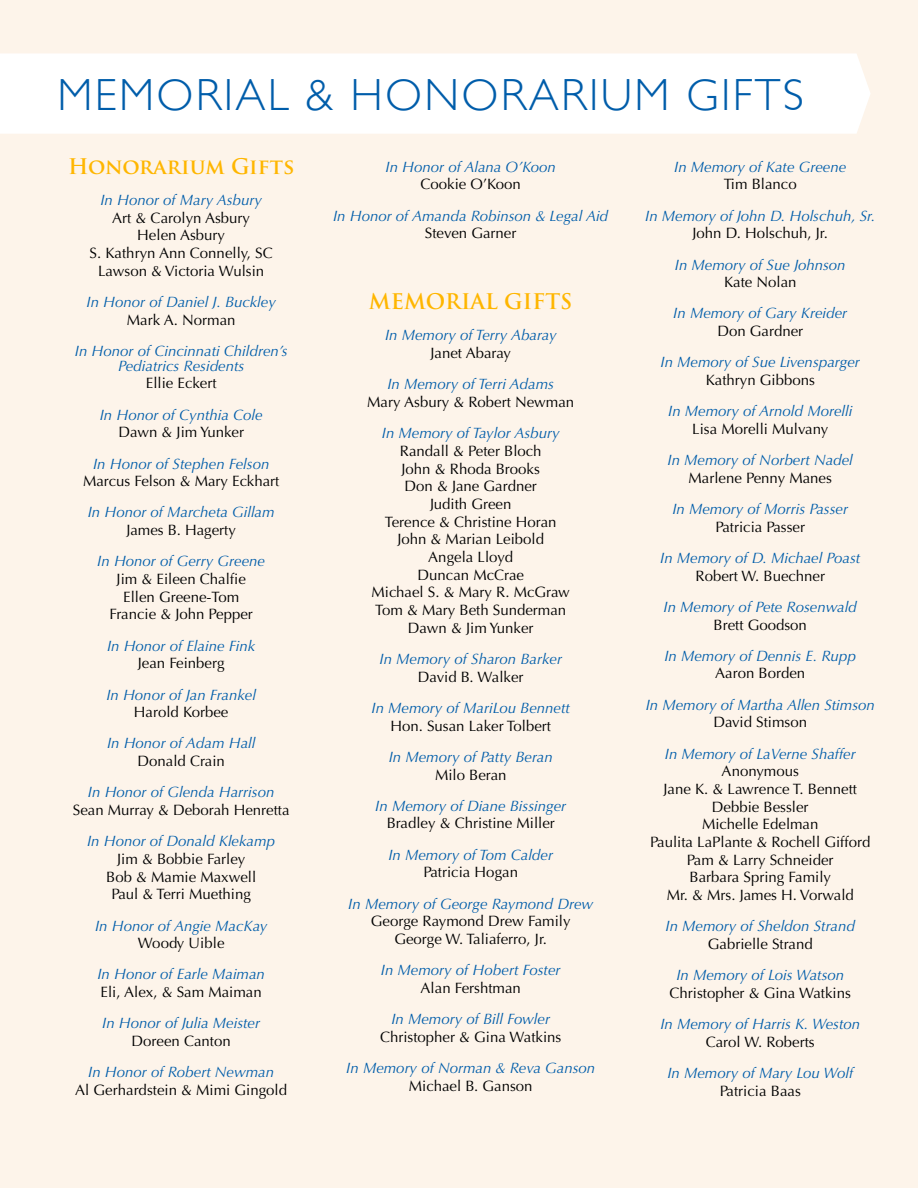
<style>
.page{position:relative;width:918px;height:1188px;background:#fdf4ea}
.page>*{position:absolute;margin:0;border:0;box-sizing:border-box;transform-origin:0 0}
.t1{font:300 45px "Gill Sans";letter-spacing:.05em;color:#005daa}
.t2{font:700 21px "Trajan Pro";color:#ffb600}
.t3{font:15px/17.7px "Optima";color:#000;text-align:center}
.t4{font:italic 15px/15px "Optima";color:#005daa;text-align:center}
</style>
<div class="page">
<div style="left:0;top:53px;width:870px;height:81px;background:#fff"></div>
<h1 class="t1" style="left:58px;top:60px;width:748px">MEMORIAL &amp; HONORARIUM GIFTS</h1>
<h2 class="t2" style="left:68px;top:153px;width:228px">Honorarium Gifts</h2>
<p class="t4" style="left:100px;top:192px;width:163px">In Honor of Mary Asbury</p>
<p class="t3" style="left:90px;top:209px;width:185px">Art &amp; Carolyn Asbury<br>Helen Asbury<br>S. Kathryn Ann Connelly, SC<br>Lawson &amp; Victoria Wulsin</p>
<p class="t4" style="left:87px;top:294px;width:191px">In Honor of Daniel J. Buckley</p>
<p class="t3" style="left:127px;top:311px;width:110px">Mark A. Norman</p>
<p class="t4" style="left:75px;top:343px;width:214px">In Honor of Cincinnati Children’s<br>Pediatrics Residents</p>
<p class="t3" style="left:146px;top:375px;width:72px">Ellie Eckert</p>
<p class="t4" style="left:100px;top:407px;width:164px">In Honor of Cynthia Cole</p>
<p class="t3" style="left:118px;top:424px;width:127px">Dawn &amp; Jim Yunker</p>
<p class="t4" style="left:93px;top:456px;width:178px">In Honor of Stephen Felson</p>
<p class="t3" style="left:83px;top:472px;width:198px">Marcus Felson &amp; Mary Eckhart</p>
<p class="t4" style="left:88px;top:505px;width:188px">In Honor of Marcheta Gillam</p>
<p class="t3" style="left:126px;top:521px;width:111px">James B. Hagerty</p>
<p class="t4" style="left:97px;top:554px;width:169px">In Honor of Gerry Greene</p>
<p class="t3" style="left:109px;top:570px;width:145px">Jim &amp; Eileen Chalfie<br>Ellen Greene-Tom<br>Francie &amp; John Pepper</p>
<p class="t4" style="left:107px;top:638px;width:150px">In Honor of Elaine Fink</p>
<p class="t3" style="left:138px;top:655px;width:88px">Jean Feinberg</p>
<p class="t4" style="left:106px;top:687px;width:151px">In Honor of Jan Frankel</p>
<p class="t3" style="left:134px;top:703px;width:96px">Harold Korbee</p>
<p class="t4" style="left:107px;top:736px;width:150px">In Honor of Adam Hall</p>
<p class="t3" style="left:138px;top:752px;width:89px">Donald Crain</p>
<p class="t4" style="left:88px;top:785px;width:188px">In Honor of Glenda Harrison</p>
<p class="t3" style="left:73px;top:801px;width:218px">Sean Murray &amp; Deborah Henretta</p>
<p class="t4" style="left:87px;top:834px;width:190px">In Honor of Donald Klekamp</p>
<p class="t3" style="left:106px;top:850px;width:152px">Jim &amp; Bobbie Farley<br>Bob &amp; Mamie Maxwell<br>Paul &amp; Terri Muething</p>
<p class="t4" style="left:95px;top:918px;width:174px">In Honor of Angie MacKay</p>
<p class="t3" style="left:138px;top:934px;width:88px">Woody Uible</p>
<p class="t4" style="left:97px;top:967px;width:169px">In Honor of Earle Maiman</p>
<p class="t3" style="left:101px;top:983px;width:163px">Eli, Alex, &amp; Sam Maiman</p>
<p class="t4" style="left:102px;top:1016px;width:159px">In Honor of Julia Meister</p>
<p class="t3" style="left:132px;top:1032px;width:101px">Doreen Canton</p>
<p class="t4" style="left:88px;top:1065px;width:187px">In Honor of Robert Newman</p>
<p class="t3" style="left:75px;top:1081px;width:213px">Al Gerhardstein &amp; Mimi Gingold</p>
<p class="t4" style="left:386px;top:159px;width:172px">In Honor of Alana O’Koon</p>
<p class="t3" style="left:421px;top:176px;width:102px">Cookie O’Koon</p>
<p class="t4" style="left:333px;top:208px;width:277px">In Honor of Amanda Robinson &amp; Legal Aid</p>
<p class="t3" style="left:425px;top:225px;width:93px">Steven Garner</p>
<h2 class="t2" style="left:369px;top:288px;width:205px">MEMORIAL GIFTS</h2>
<p class="t4" style="left:385px;top:328px;width:173px">In Memory of Terry Abaray</p>
<p class="t3" style="left:431px;top:344px;width:82px">Janet Abaray</p>
<p class="t4" style="left:387px;top:377px;width:168px">In Memory of Terri Adams</p>
<p class="t3" style="left:367px;top:393px;width:208px">Mary Asbury &amp; Robert Newman</p>
<p class="t4" style="left:382px;top:426px;width:179px">In Memory of Taylor Asbury</p>
<p class="t3" style="left:372px;top:442px;width:200px">Randall &amp; Peter Bloch<br>John &amp; Rhoda Brooks<br>Don &amp; Jane Gardner<br>Judith Green<br>Terence &amp; Christine Horan<br>John &amp; Marian Leibold<br>Angela Lloyd<br>Duncan McCrae<br>Michael S. &amp; Mary R. McGraw<br>Tom &amp; Mary Beth Sunderman<br>Dawn &amp; Jim Yunker</p>
<p class="t4" style="left:380px;top:652px;width:184px">In Memory of Sharon Barker</p>
<p class="t3" style="left:418px;top:668px;width:107px">David B. Walker</p>
<p class="t4" style="left:372px;top:700px;width:200px">In Memory of MariLou Bennett</p>
<p class="t3" style="left:390px;top:717px;width:162px">Hon. Susan Laker Tolbert</p>
<p class="t4" style="left:389px;top:749px;width:166px">In Memory of Patty Beran</p>
<p class="t3" style="left:435px;top:766px;width:73px">Milo Beran</p>
<p class="t4" style="left:375px;top:798px;width:192px">In Memory of Diane Bissinger</p>
<p class="t3" style="left:387px;top:815px;width:170px">Bradley &amp; Christine Miller</p>
<p class="t4" style="left:388px;top:847px;width:166px">In Memory of Tom Calder</p>
<p class="t3" style="left:424px;top:864px;width:96px">Patricia Hogan</p>
<p class="t4" style="left:348px;top:896px;width:246px">In Memory of George Raymond Drew</p>
<p class="t3" style="left:371px;top:912px;width:201px">George Raymond Drew Family<br>George W. Taliaferro, Jr.</p>
<p class="t4" style="left:381px;top:963px;width:181px">In Memory of Hobert Foster</p>
<p class="t3" style="left:421px;top:979px;width:102px">Alan Fershtman</p>
<p class="t4" style="left:391px;top:1012px;width:160px">In Memory of Bill Fowler</p>
<p class="t3" style="left:380px;top:1028px;width:183px">Christopher &amp; Gina Watkins</p>
<p class="t4" style="left:346px;top:1060px;width:250px">In Memory of Norman &amp; Reva Ganson</p>
<p class="t3" style="left:409px;top:1077px;width:125px">Michael B. Ganson</p>
<p class="t4" style="left:674px;top:159px;width:173px">In Memory of Kate Greene</p>
<p class="t3" style="left:724px;top:176px;width:75px">Tim Blanco</p>
<p class="t4" style="left:645px;top:208px;width:232px">In Memory of John D. Holschuh, Sr.</p>
<p class="t3" style="left:693px;top:225px;width:137px">John D. Holschuh, Jr.</p>
<p class="t4" style="left:675px;top:257px;width:172px">In Memory of Sue Johnson</p>
<p class="t3" style="left:724px;top:273px;width:74px">Kate Nolan</p>
<p class="t4" style="left:673px;top:306px;width:175px">In Memory of Gary Kreider</p>
<p class="t3" style="left:717px;top:322px;width:87px">Don Gardner</p>
<p class="t4" style="left:661px;top:355px;width:201px">In Memory of Sue Livensparger</p>
<p class="t3" style="left:706px;top:371px;width:111px">Kathryn Gibbons</p>
<p class="t4" style="left:668px;top:404px;width:186px">In Memory of Arnold Morelli</p>
<p class="t3" style="left:692px;top:420px;width:138px">Lisa Morelli Mulvany</p>
<p class="t4" style="left:668px;top:453px;width:187px">In Memory of Norbert Nadel</p>
<p class="t3" style="left:689px;top:469px;width:145px">Marlene Penny Manes</p>
<p class="t4" style="left:672px;top:502px;width:177px">In Memory of Morris Passer</p>
<p class="t3" style="left:715px;top:518px;width:91px">Patricia Passer</p>
<p class="t4" style="left:660px;top:550px;width:202px">In Memory of D. Michael Poast</p>
<p class="t3" style="left:696px;top:567px;width:131px">Robert W. Buechner</p>
<p class="t4" style="left:664px;top:599px;width:195px">In Memory of Pete Rosenwald</p>
<p class="t3" style="left:714px;top:616px;width:95px">Brett Goodson</p>
<p class="t4" style="left:664px;top:648px;width:193px">In Memory of Dennis E. Rupp</p>
<p class="t3" style="left:715px;top:665px;width:92px">Aaron Borden</p>
<p class="t4" style="left:646px;top:697px;width:231px">In Memory of Martha Allen Stimson</p>
<p class="t3" style="left:713px;top:714px;width:95px">David Stimson</p>
<p class="t4" style="left:665px;top:746px;width:192px">In Memory of LaVerne Shaffer</p>
<p class="t3" style="left:650px;top:762px;width:222px">Anonymous<br>Jane K. &amp; Lawrence T. Bennett<br>Debbie Bessler<br>Michelle Edelman<br>Paulita LaPlante &amp; Rochell Gifford<br>Pam &amp; Larry Schneider<br>Barbara Spring Family<br>Mr. &amp; Mrs. James H. Vorwald</p>
<p class="t4" style="left:666px;top:919px;width:191px">In Memory of Sheldon Strand</p>
<p class="t3" style="left:708px;top:935px;width:106px">Gabrielle Strand</p>
<p class="t4" style="left:676px;top:968px;width:169px">In Memory of Lois Watson</p>
<p class="t3" style="left:670px;top:984px;width:183px">Christopher &amp; Gina Watkins</p>
<p class="t4" style="left:660px;top:1017px;width:201px">In Memory of Harris K. Weston</p>
<p class="t3" style="left:706px;top:1033px;width:110px">Carol W. Roberts</p>
<p class="t4" style="left:667px;top:1066px;width:187px">In Memory of Mary Lou Wolf</p>
<p class="t3" style="left:720px;top:1082px;width:83px">Patricia Baas</p>
</div>
